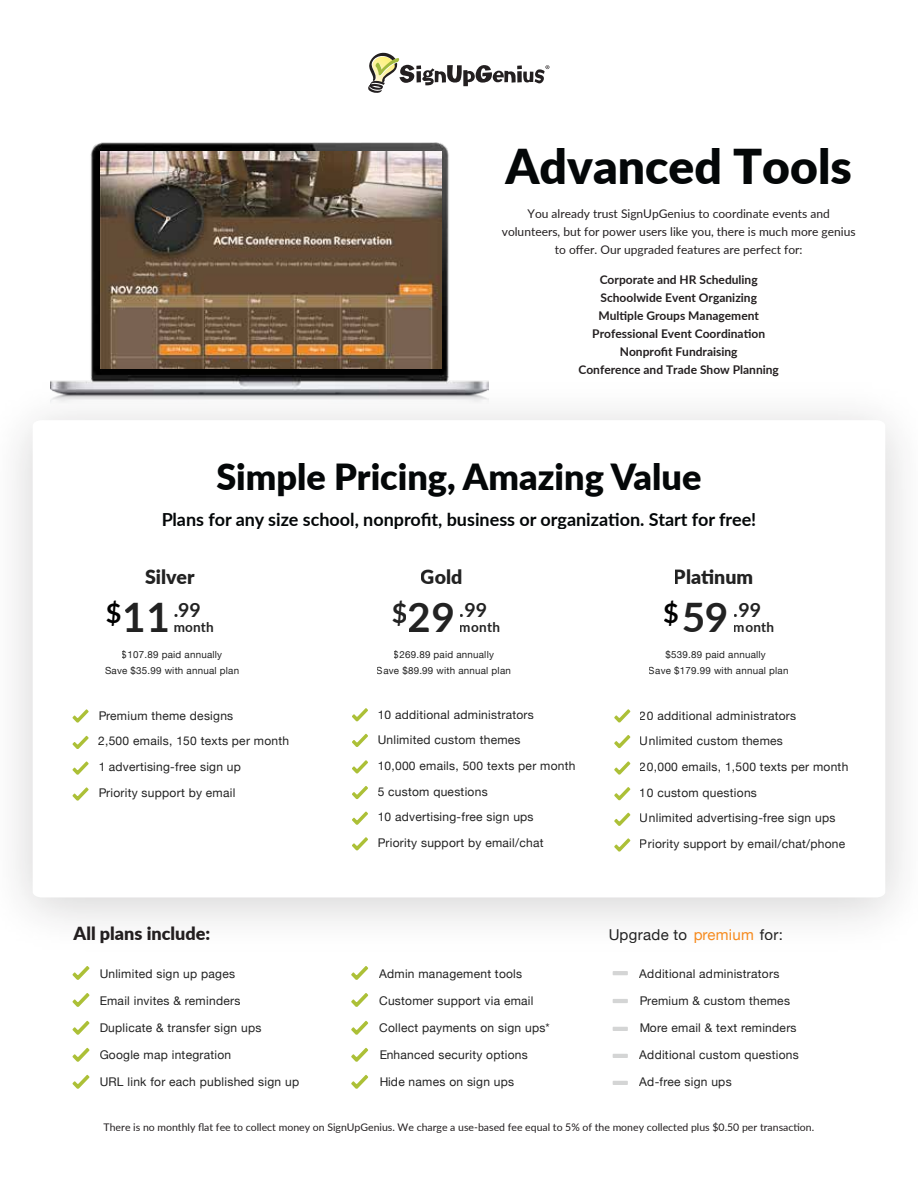
<style>
.page{position:relative;width:918px;height:1188px;background:#fff}
.page>*{position:absolute;margin:0;border:0;box-sizing:border-box;transform-origin:0 0}
.t1{font:900 48px "Lato";color:#040708}
.t2{font:900 36px "Lato";color:#040708}
.t3{font:900 19.5px/33.2px "Lato";color:#222;text-align:center}
.t4{font:700 18px "Lato";color:#040708}
.t5{font:900 18px "Lato";color:#231f20}
.t6{font:15px "Helvetica Neue";letter-spacing:.02em;color:#222}
.t7{font:700 13.5px "Lato";letter-spacing:.02em;color:#222}
.t8{font:12px/25.7px "Helvetica Neue";letter-spacing:.02em;color:#222}
.t9{font:700 12px/18px "Lato";color:#231f20;text-align:center}
.t10{font:12px/18px "Lato";color:#231f20;text-align:center}
.t11{font:10.5px "Lato";color:#231f20}
.t12{font:9.75px/15px "Helvetica Neue";letter-spacing:.02em;color:#222;text-align:center}
.s1{font-weight:700;font-size:27.15px;color:#000}
.s2{font-weight:700;font-size:40.65px}
.s3{font-weight:700}
.s4{font-weight:700;font-size:27.15px}
.s5{color:#f68b1f}
</style>
<div class="page">
<svg style="left:368px;top:53px;width:181px;height:40px"></svg>
<img style="left:51px;top:142px;width:438px;height:262px">
<img style="left:101px;top:152px;width:340px;height:217px">
<svg style="left:72px;top:966px;width:18px;height:14px"></svg>
<svg style="left:72px;top:993px;width:18px;height:14px"></svg>
<svg style="left:72px;top:1021px;width:18px;height:14px"></svg>
<svg style="left:72px;top:1048px;width:18px;height:14px"></svg>
<svg style="left:72px;top:1075px;width:18px;height:14px"></svg>
<svg style="left:351px;top:966px;width:17px;height:14px"></svg>
<svg style="left:351px;top:993px;width:17px;height:14px"></svg>
<svg style="left:351px;top:1021px;width:17px;height:14px"></svg>
<svg style="left:351px;top:1048px;width:17px;height:14px"></svg>
<svg style="left:351px;top:1075px;width:17px;height:14px"></svg>
<hr style="left:613px;top:971px;width:15px;height:4px;background:#d4d5d5">
<hr style="left:613px;top:999px;width:15px;height:4px;background:#d4d5d5">
<hr style="left:613px;top:1027px;width:15px;height:4px;background:#d4d5d5">
<hr style="left:613px;top:1054px;width:15px;height:4px;background:#d4d5d5">
<hr style="left:613px;top:1081px;width:15px;height:4px;background:#d4d5d5">
<svg style="left:614px;top:709px;width:16px;height:14px"></svg>
<svg style="left:614px;top:735px;width:16px;height:13px"></svg>
<svg style="left:614px;top:761px;width:16px;height:14px"></svg>
<svg style="left:614px;top:787px;width:16px;height:13px"></svg>
<svg style="left:614px;top:813px;width:16px;height:13px"></svg>
<svg style="left:614px;top:838px;width:16px;height:14px"></svg>
<svg style="left:72px;top:709px;width:17px;height:14px"></svg>
<svg style="left:72px;top:736px;width:17px;height:13px"></svg>
<svg style="left:72px;top:761px;width:17px;height:14px"></svg>
<svg style="left:72px;top:787px;width:17px;height:14px"></svg>
<svg style="left:352px;top:708px;width:16px;height:14px"></svg>
<svg style="left:352px;top:734px;width:16px;height:13px"></svg>
<svg style="left:352px;top:760px;width:16px;height:14px"></svg>
<svg style="left:352px;top:786px;width:16px;height:13px"></svg>
<svg style="left:352px;top:811px;width:16px;height:14px"></svg>
<svg style="left:352px;top:837px;width:16px;height:14px"></svg>
<h1 class="t1" style="left:505px;top:131px;width:348px">Advanced Tools</h1>
<p class="t10" style="left:502px;top:204px;width:355px">You already trust SignUpGenius to coordinate events and volunteers, but for power users like you, there is much more genius to offer. Our upgraded features are perfect for:</p>
<p class="t9" style="left:578px;top:270px;width:202px">Corporate and HR Scheduling<br>Schoolwide Event Organizing<br>Multiple Groups Management<br>Professional Event Coordination<br>Nonprofit Fundraising<br>Conference and Trade Show Planning</p>
<h2 class="t2" style="left:216px;top:449px;width:487px">Simple Pricing, Amazing Value</h2>
<h3 class="t4" style="left:161px;top:506px;width:596px">Plans for any size school, nonprofit, business or organization. Start for free!</h3>
<h3 class="t3" style="left:106px;top:559px;width:97px;text-align:left;text-indent:40px">Silver <span class="s1">$</span><span class="s2">11</span> <span class="s3">.99</span></h3>
<p class="t7" style="left:174px;top:617px;width:42px">month</p>
<p class="t12" style="left:105px;top:648px;width:136px">$107.89 paid annually<br>Save $35.99 with annual plan</p>
<p class="t8" style="left:98px;top:703px;width:192px">Premium theme designs<br>2,500 emails, 150 texts per month<br>1 advertising-free sign up<br>Priority support by email</p>
<h3 class="t3" style="left:391px;top:559px;width:97px">Gold <span class="s4">$</span><span class="s2">29</span> <span class="s3">.99</span></h3>
<p class="t7" style="left:460px;top:617px;width:42px">month</p>
<p class="t12" style="left:377px;top:648px;width:136px">$269.89 paid annually<br>Save $89.99 with annual plan</p>
<p class="t8" style="left:378px;top:702px;width:199px">10 additional administrators<br>Unlimited custom themes<br>10,000 emails, 500 texts per month<br>5 custom questions<br>10 advertising-free sign ups<br>Priority support by email/chat</p>
<h3 class="t3" style="left:664px;top:559px;width:99px">Platinum <span class="s1">$</span><span class="s2">59</span> <span class="s3">.99</span></h3>
<p class="t7" style="left:734px;top:617px;width:42px">month</p>
<p class="t12" style="left:649px;top:648px;width:141px">$539.89 paid annually<br>Save $179.99 with annual plan</p>
<p class="t8" style="left:640px;top:703px;width:210px">20 additional administrators<br>Unlimited custom themes<br>20,000 emails, 1,500 texts per month<br>10 custom questions<br>Unlimited advertising-free sign ups<br>Priority support by email/chat/phone</p>
<h3 class="t5" style="left:74px;top:919px;width:138px">All plans include:</h3>
<p class="t6" style="left:608px;top:923px;width:176px">Upgrade to <span class="s5">premium</span> for:</p>
<p class="t8" style="left:100px;top:961px;width:137px">Unlimited sign up pages</p>
<p class="t8" style="left:100px;top:988px;width:142px">Email invites &amp; reminders</p>
<p class="t8" style="left:100px;top:1015px;width:163px">Duplicate &amp; transfer sign ups</p>
<p class="t8" style="left:100px;top:1042px;width:133px">Google map integration</p>
<p class="t8" style="left:100px;top:1069px;width:201px">URL link for each published sign up</p>
<p class="t8" style="left:379px;top:961px;width:145px">Admin management tools</p>
<p class="t8" style="left:379px;top:988px;width:156px">Customer support via email</p>
<p class="t8" style="left:379px;top:1015px;width:172px">Collect payments on sign ups*</p>
<p class="t8" style="left:379px;top:1042px;width:150px">Enhanced security options</p>
<p class="t8" style="left:379px;top:1069px;width:137px">Hide names on sign ups</p>
<p class="t8" style="left:639px;top:961px;width:142px">Additional administrators</p>
<p class="t8" style="left:639px;top:988px;width:152px">Premium &amp; custom themes</p>
<p class="t8" style="left:639px;top:1015px;width:159px">More email &amp; text reminders</p>
<p class="t8" style="left:639px;top:1042px;width:161px">Additional custom questions</p>
<p class="t8" style="left:639px;top:1069px;width:94px">Ad-free sign ups</p>
<p class="t11" style="left:104px;top:1120px;width:712px">There is no monthly flat fee to collect money on SignUpGenius. We charge a use-based fee equal to 5% of the money collected plus $0.50 per transaction.</p>
</div>
